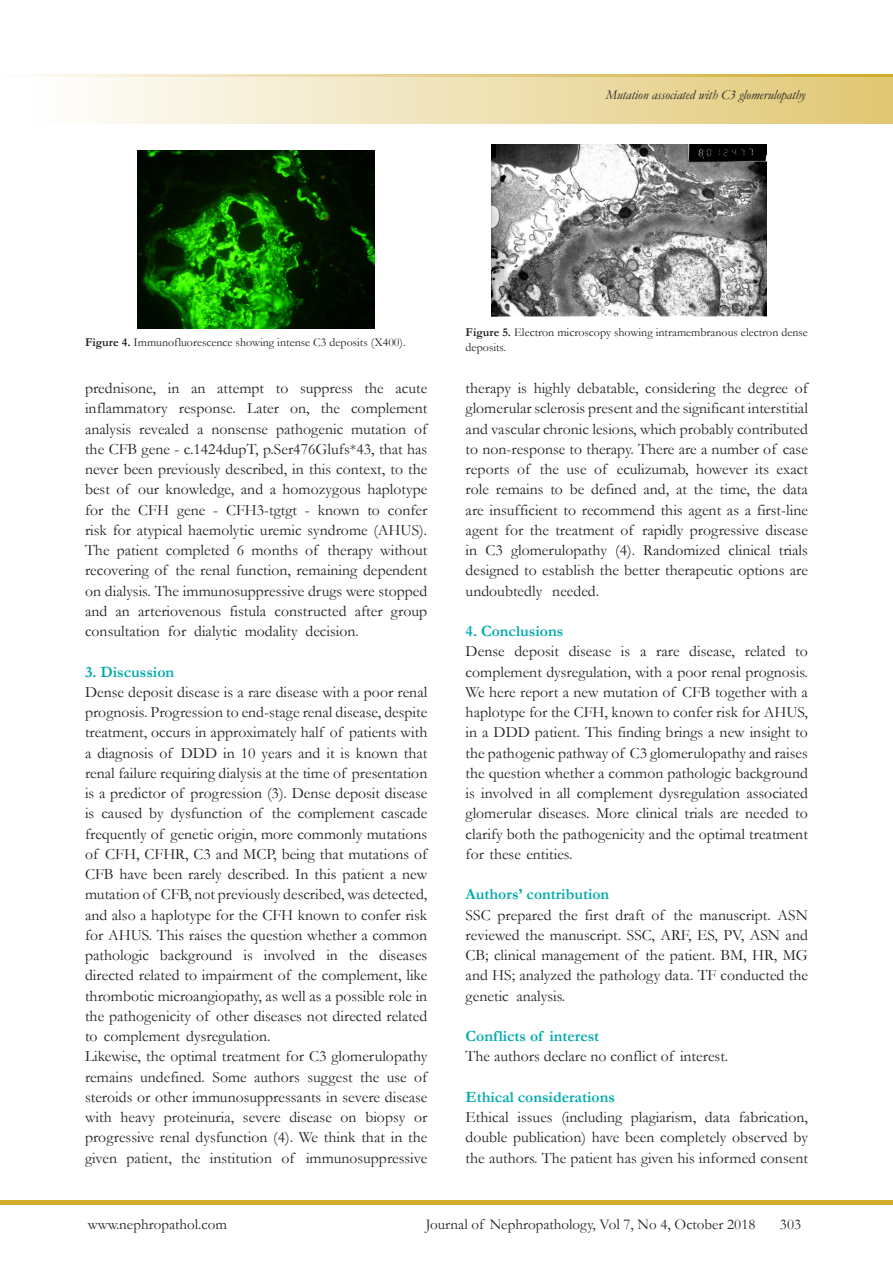
<style>
.page{position:relative;width:893px;height:1263px;background:#fff}
.page>*{position:absolute;margin:0;border:0;box-sizing:border-box;transform-origin:0 0}
.t1{font:15.75px/20.2px "Garamond";color:#231f20;text-align:justify}
.t2{font:700 15.75px "Garamond";color:#00aaad}
.t3{font:15px "Garamond";color:#231f20}
.t4{font:italic 13.5px "Garamond";color:#231f20}
.List_Paragraph{font:12px/15px "Garamond";color:#231f20}
.s1{font-weight:700}
</style>
<div class="page">
<hr style="left:0;top:1200px;width:893px;height:4px;background:#d1ab2a">
<div style="left:0;top:77px;width:893px;height:46px;background:linear-gradient(to right,#fff,#e0c773)"></div>
<svg style="left:32px;top:75px;width:861px;height:2px;background:#e5cf8b"></svg>
<img style="left:137px;top:150px;width:238px;height:178px">
<img style="left:492px;top:145px;width:275px;height:171px">
<p class="t4" style="left:606px;top:86px;width:201px">Mutation associated with C3 glomerulopathy</p>
<p class="List_Paragraph" style="left:85px;top:334px;width:322px"><span class="s1">Figure 4.</span> Immunofluorescence showing intense C3 deposits (X400).</p>
<p class="List_Paragraph" style="left:466px;top:325px;width:344px"><span class="s1">Figure 5.</span> Electron microscopy showing intramembranous electron dense deposits.</p>
<p class="t1" style="left:85px;top:378px;width:344px">prednisone, in an attempt to suppress the acute inflammatory response. Later on, the complement analysis revealed a nonsense pathogenic mutation of the CFB gene - c.1424dupT, p.Ser476Glufs*43, that has never been previously described, in this context, to the best of our knowledge, and a homozygous haplotype for the CFH gene - CFH3-tgtgt - known to confer risk for atypical haemolytic uremic syndrome (AHUS).<br>The patient completed 6 months of therapy without recovering of the renal function, remaining dependent on dialysis. The immunosuppressive drugs were stopped and an arteriovenous fistula constructed after group consultation for dialytic modality decision.</p>
<p class="t2" style="left:85px;top:661px;width:91px">3. Discussion</p>
<p class="t1" style="left:85px;top:681px;width:344px">Dense deposit disease is a rare disease with a poor renal prognosis. Progression to end-stage renal disease, despite treatment, occurs in approximately half of patients with a diagnosis of DDD in 10 years and it is known that renal failure requiring dialysis at the time of presentation is a predictor of progression (3). Dense deposit disease is caused by dysfunction of the complement cascade frequently of genetic origin, more commonly mutations of CFH, CFHR, C3 and MCP, being that mutations of CFB have been rarely described. In this patient a new mutation of CFB, not previously described, was detected, and also a haplotype for the CFH known to confer risk for AHUS. This raises the question whether a common pathologic background is involved in the diseases directed related to impairment of the complement, like thrombotic microangiopathy, as well as a possible role in the pathogenicity of other diseases not directed related to complement dysregulation.</p>
<p class="t1" style="left:85px;top:1046px;width:344px">Likewise, the optimal treatment for C3 glomerulopathy remains undefined. Some authors suggest the use of steroids or other immunosuppressants in severe disease with heavy proteinuria, severe disease on biopsy or progressive renal dysfunction (4). We think that in the given patient, the institution of immunosuppressive</p>
<p class="t1" style="left:466px;top:378px;width:344px">therapy is highly debatable, considering the degree of glomerular sclerosis present and the significant interstitial and vascular chronic lesions, which probably contributed to non-response to therapy. There are a number of case reports of the use of eculizumab, however its exact role remains to be defined and, at the time, the data are insufficient to recommend this agent as a first-line agent for the treatment of rapidly progressive disease in C3 glomerulopathy (4). Randomized clinical trials designed to establish the better therapeutic options are undoubtedly needed.</p>
<p class="t2" style="left:466px;top:620px;width:99px">4. Conclusions</p>
<p class="t1" style="left:466px;top:641px;width:344px">Dense deposit disease is a rare disease, related to complement dysregulation, with a poor renal prognosis.<br>We here report a new mutation of CFB together with a haplotype for the CFH, known to confer risk for AHUS, in a DDD patient. This finding brings a new insight to the pathogenic pathway of C3 glomerulopathy and raises the question whether a common pathologic background is involved in all complement dysregulation associated glomerular diseases. More clinical trials are needed to clarify both the pathogenicity and the optimal treatment for these entities.</p>
<p class="t2" style="left:466px;top:884px;width:145px">Authors’ contribution</p>
<p class="t1" style="left:466px;top:904px;width:344px">SSC prepared the first draft of the manuscript. ASN reviewed the manuscript. SSC, ARF, ES, PV, ASN and CB; clinical management of the patient. BM, HR, MG and HS; analyzed the pathology data. TF conducted the genetic analysis.</p>
<p class="t2" style="left:466px;top:1025px;width:135px">Conflicts of interest</p>
<p class="t1" style="left:466px;top:1046px;width:264px">The authors declare no conflict of interest.</p>
<p class="t2" style="left:466px;top:1086px;width:151px">Ethical considerations</p>
<p class="t1" style="left:466px;top:1107px;width:344px">Ethical issues (including plagiarism, data fabrication, double publication) have been completely observed by the authors. The patient has given his informed consent</p>
<p class="t3" style="left:88px;top:1214px;width:141px">www.nephropathol.com</p>
<p class="t3" style="left:426px;top:1214px;width:331px">Journal of Nephropathology, Vol 7, No 4, October 2018</p>
<p class="t3" style="left:780px;top:1214px;width:23px">303</p>
</div>
